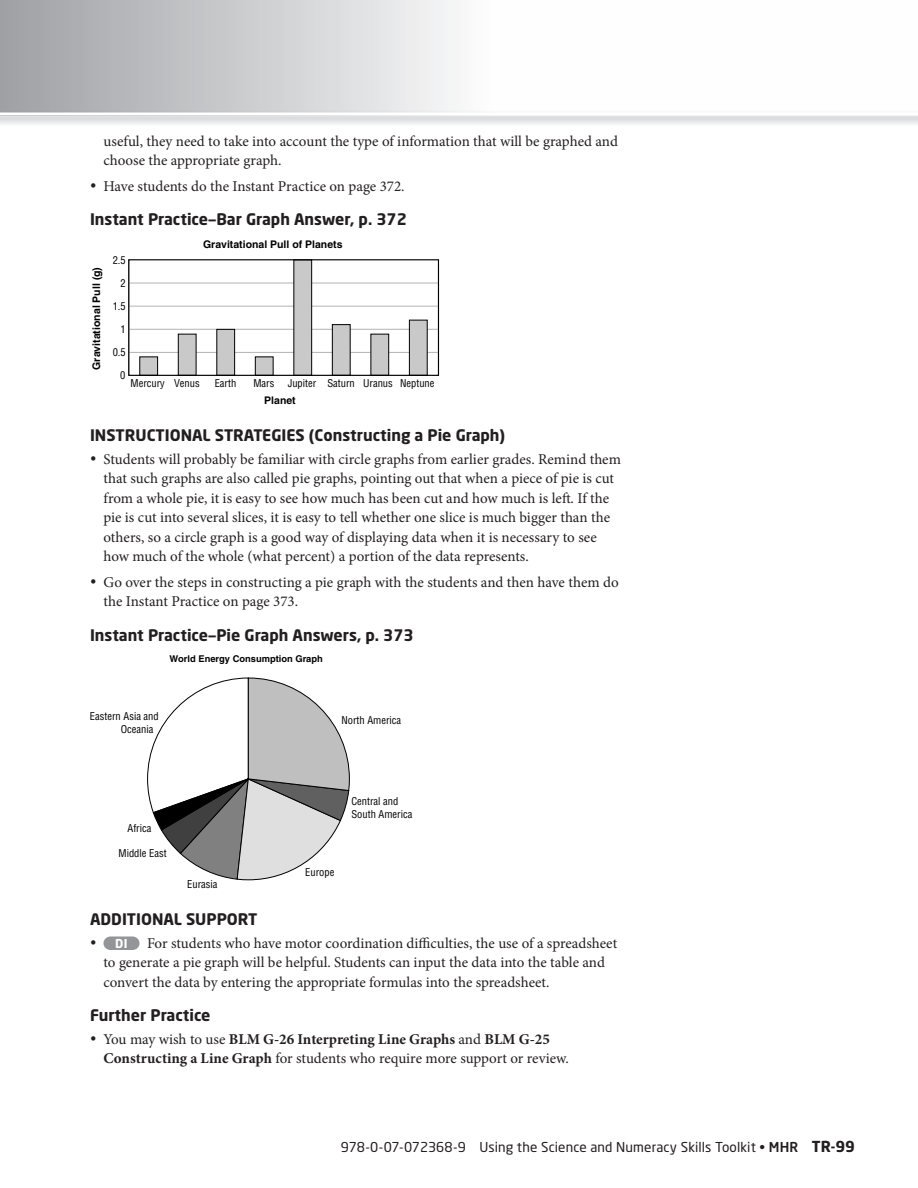
<style>
.page{position:relative;width:918px;height:1188px;background:#fff}
.page>*{position:absolute;margin:0;border:0;box-sizing:border-box;transform-origin:0 0}
.t1{font:700 15.75px "Neo Sans";color:#231f20}
.t2{font:15px/19.5px "Minion Pro";color:#231f20}
.t3{font:13.5px "Neo Sans";letter-spacing:.005em;color:#231f20}
.t4{font:700 12.15px "Neo Sans";color:#fff}
.t5{font:condensed 10.5px/12.9px "Helvetica";color:#000}
.t6{font:700 10.5px "Helvetica";color:#000}
.t7{font:700 9.3px "Helvetica";color:#000}
.s1{font-size:16.5px}
.s2{font-family:"Minion Pro";font-weight:400;font-size:16.5px;color:#231f20}
.s3{font-weight:700}
.s4{font-weight:500}
.s5{font-weight:700;font-size:15px}
</style>
<div class="page">
<svg style="left:0;top:0;width:455px;height:110px;background:#c8c9cc"></svg>
<svg style="left:0;top:111px;width:918px;height:6px"></svg>
<hr style="left:129px;top:283px;width:309px;height:1px;background:#b3b3b3">
<hr style="left:129px;top:306px;width:309px;height:1px;background:#b3b3b3">
<hr style="left:129px;top:329px;width:309px;height:1px;background:#b3b3b3">
<hr style="left:129px;top:352px;width:309px;height:1px;background:#b3b3b3">
<svg style="left:139px;top:356px;width:19px;height:18px"></svg>
<svg style="left:178px;top:334px;width:19px;height:40px"></svg>
<svg style="left:216px;top:329px;width:19px;height:45px"></svg>
<svg style="left:255px;top:356px;width:19px;height:18px"></svg>
<svg style="left:293px;top:261px;width:19px;height:113px;background:#b6b6b6"></svg>
<svg style="left:332px;top:324px;width:19px;height:50px"></svg>
<svg style="left:370px;top:334px;width:19px;height:40px"></svg>
<svg style="left:409px;top:320px;width:19px;height:54px"></svg>
<div style="left:128px;top:259px;width:311px;height:117px;border:1px solid #000"></div>
<svg style="left:147px;top:677px;width:203px;height:204px"></svg>
<div style="left:104px;top:936px;width:36px;height:14px;background:#939598;border-radius:7px"></div>
<p class="t2" style="left:104px;top:133px;width:516px">useful, they need to take into account the type of information that will be graphed and choose the appropriate graph.</p>
<p class="t2" style="left:90px;top:178px;width:316px"><span class="s1">•</span> Have students do the Instant Practice on page 372.</p>
<p class="t1" style="left:90px;top:213px;width:318px">Instant Practice—Bar Graph Answer, p. 372</p>
<p class="t6" style="left:93px;top:370px;width:104px;rotate:-90deg">Gravitational Pull (g)</p>
<p class="t5" style="left:113px;top:254px;width:15px">2.5</p>
<p class="t5" style="left:121px;top:277px;width:7px">2</p>
<p class="t5" style="left:113px;top:301px;width:15px">1.5</p>
<p class="t5" style="left:121px;top:324px;width:7px">1</p>
<p class="t5" style="left:113px;top:347px;width:15px">0.5</p>
<p class="t6" style="left:203px;top:240px;width:141px">Gravitational Pull of Planets</p>
<p class="t5" style="left:120px;top:370px;width:7px">0</p>
<p class="t5" style="left:174px;top:378px;width:27px">Venus</p>
<p class="t5" style="left:215px;top:378px;width:23px">Earth</p>
<p class="t5" style="left:253px;top:378px;width:22px">Mars</p>
<p class="t5" style="left:288px;top:378px;width:69px">Jupiter Saturn</p>
<p class="t5" style="left:131px;top:378px;width:36px">Mercury</p>
<p class="t5" style="left:363px;top:378px;width:73px">Uranus Neptune</p>
<p class="t6" style="left:264px;top:396px;width:33px">Planet</p>
<p class="t1" style="left:90px;top:429px;width:417px">INSTRUCTIONAL STRATEGIES (Constructing a Pie Graph)</p>
<p class="t2" style="left:104px;top:451px;width:519px;text-indent:-14px"><span class="s1">•</span> Students will probably be familiar with circle graphs from earlier grades. Remind them that such graphs are also called pie graphs, pointing out that when a piece of pie is cut from a whole pie, it is easy to see how much has been cut and how much is left. If the pie is cut into several slices, it is easy to tell whether one slice is much bigger than the others, so a circle graph is a good way of displaying data when it is necessary to see how much of the whole (what percent) a portion of the data represents.</p>
<p class="t2" style="left:104px;top:574px;width:517px;text-indent:-14px"><span class="s1">•</span> Go over the steps in constructing a pie graph with the students and then have them do the Instant Practice on page 373.</p>
<p class="t1" style="left:90px;top:629px;width:325px">Instant Practice—Pie Graph Answers, p. 373</p>
<p class="t7" style="left:169px;top:655px;width:155px">World Energy Consumption Graph</p>
<p class="t5" style="left:121px;top:710px;width:39px;text-indent:-31px">Eastern Asia and<br>Oceania</p>
<p class="t5" style="left:341px;top:715px;width:61px">North America</p>
<p class="t5" style="left:128px;top:822px;width:25px">Africa</p>
<p class="t5" style="left:119px;top:848px;width:50px">Middle East</p>
<p class="t5" style="left:187px;top:879px;width:32px">Eurasia</p>
<p class="t5" style="left:351px;top:796px;width:62px">Central and<br>South America</p>
<p class="t5" style="left:305px;top:867px;width:31px">Europe</p>
<p class="t1" style="left:90px;top:913px;width:169px">ADDITIONAL SUPPORT</p>
<p class="t4" style="left:90px;top:938px;width:39px"><span class="s2">•</span> DI</p>
<p class="t2" style="left:104px;top:934px;width:515px;text-indent:44px">For students who have motor coordination difficulties, the use of a spreadsheet to generate a pie graph will be helpful. Students can input the data into the table and convert the data by entering the appropriate formulas into the spreadsheet.</p>
<p class="t1" style="left:90px;top:1009px;width:122px">Further Practice</p>
<p class="t2" style="left:104px;top:1030px;width:467px;text-indent:-14px"><span class="s1">•</span> You may wish to use <span class="s3">BLM G-26 Interpreting Line Graphs</span> and <span class="s3">BLM G-25<br>Constructing a Line Graph</span> for students who require more support or review.</p>
<p class="t3" style="left:341px;top:1142px;width:516px">978-0-07-072368-9 Using the Science and Numeracy Skills Toolkit • <span class="s4">MHR</span> <span class="s5">TR-99</span></p>
</div>
